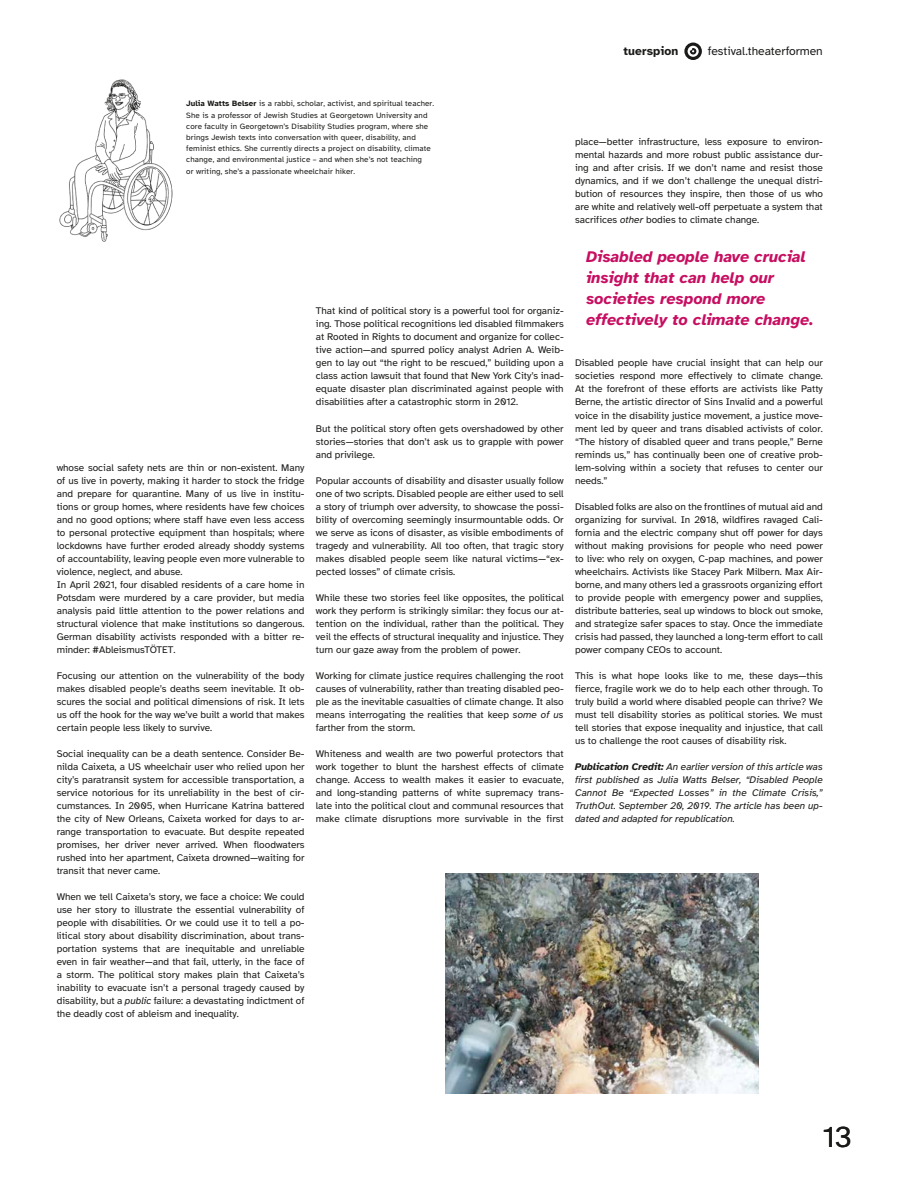
<style>
.page{position:relative;width:908px;height:1191px;background:#fff}
.page>*{position:absolute;margin:0;border:0;box-sizing:border-box;transform-origin:0 0}
.t1{font:30px "Atkinson Hyperlegible";color:#1a1a18}
.t2{font:italic 700 16px/20.8px "Atkinson Hyperlegible";color:#c70e61}
.t3{font:12px "Atkinson Hyperlegible";color:#1a1a18}
.t4{font:700 12px "Atkinson Hyperlegible";letter-spacing:.01em;color:#1a1a18}
.t5{font:10px/13px "Atkinson Hyperlegible";color:#1a1a18;text-align:justify}
.t6{font:italic 10px/13px "Atkinson Hyperlegible";color:#1a1a18;text-align:justify}
.t7{font:8px/11.2px "Atkinson Hyperlegible";letter-spacing:.015em;color:#1a1a18}
.s1{font-weight:700}
.s2{font-style:italic}
</style>
<div class="page">
<svg style="left:684px;top:43px;width:17px;height:17px"></svg>
<img style="left:445px;top:873px;width:312px;height:220px">
<img style="left:59px;top:79px;width:114px;height:163px">
<p class="t4" style="left:623px;top:44px;width:56px">tuerspion</p>
<p class="t3" style="left:707px;top:44px;width:116px">festival.theaterformen</p>
<p class="t7" style="left:186px;top:98px;width:249px"><span class="s1">Julia Watts Belser</span> is a rabbi, scholar, activist, and spiritual teacher.<br>She is a professor of Jewish Studies at Georgetown University and core faculty in Georgetown’s Disability Studies program, where she brings Jewish texts into conversation with queer, disability, and feminist ethics. She currently directs a project on disability, climate change, and environmental justice – and when she’s not teaching<br>or writing, she’s a passionate wheelchair hiker.</p>
<p class="t5" style="left:57px;top:461px;width:249px;text-align:left">whose social safety nets are thin or non-existent. Many of us live in poverty, making it harder to stock the fridge and prepare for quarantine. Many of us live in institu&shy;tions or group homes, where residents have few choices and no good options; where staff have even less access to personal protective equipment than hospitals; where lockdowns have further eroded already shoddy systems of accountability, leaving people even more vulnerable to violence, neglect, and abuse.<br>In April 2021, four disabled residents of a care home in Potsdam were murdered by a care provider, but media analysis paid little attention to the power relations and structural violence that make institutions so dangerous.<br>German disability activists responded with a bitter re&shy;minder: #AbleismusTÖTET.</p>
<p class="t5" style="left:57px;top:669px;width:249px">Focusing our attention on the vulnerability of the body makes disabled people’s deaths seem inevitable. It ob&shy;scures the social and political dimensions of risk. It lets us off the hook for the way we’ve built a world that makes certain people less likely to survive.</p>
<p class="t5" style="left:57px;top:747px;width:249px">Social inequality can be a death sentence. Consider Be&shy;nilda Caixeta, a US wheelchair user who relied upon her city’s paratransit system for accessible transportation, a service notorious for its unreliability in the best of cir&shy;cumstances. In 2005, when Hurricane Katrina battered the city of New Orleans, Caixeta worked for days to ar&shy;range transportation to evacuate. But despite repeated promises, her driver never arrived. When floodwaters rushed into her apartment, Caixeta drowned—waiting for transit that never came.</p>
<p class="t5" style="left:57px;top:890px;width:249px">When we tell Caixeta’s story, we face a choice: We could use her story to illustrate the essential vulnerability of people with disabilities. Or we could use it to tell a po&shy;litical story about disability discrimination, about trans&shy;portation systems that are inequitable and unreliable even in fair weather—and that fail, utterly, in the face of a storm. The political story makes plain that Caixeta’s inability to evacuate isn’t a personal tragedy caused by disability, but a <span class="s2">public</span> failure: a devastating indictment of the deadly cost of ableism and inequality.</p>
<p class="t5" style="left:316px;top:305px;width:249px">That kind of political story is a powerful tool for organiz&shy;ing. Those political recognitions led disabled filmmakers at Rooted in Rights to document and organize for collec&shy;tive action—and spurred policy analyst Adrien A. Weib&shy;gen to lay out “the right to be rescued,” building upon a class action lawsuit that found that New York City’s inad&shy;equate disaster plan discriminated against people with disabilities after a catastrophic storm in 2012.</p>
<p class="t5" style="left:316px;top:422px;width:249px">But the political story often gets overshadowed by other stories—stories that don’t ask us to grapple with power and privilege.</p>
<p class="t5" style="left:316px;top:474px;width:249px">Popular accounts of disability and disaster usually follow one of two scripts. Disabled people are either used to sell a story of triumph over adversity, to showcase the possi&shy;bility of overcoming seemingly insurmountable odds. Or we serve as icons of disaster, as visible embodiments of tragedy and vulnerability. All too often, that tragic story makes disabled people seem like natural victims—“ex&shy;pected losses” of climate crisis.</p>
<p class="t5" style="left:316px;top:591px;width:249px">While these two stories feel like opposites, the political work they perform is strikingly similar: they focus our at&shy;tention on the individual, rather than the political. They veil the effects of structural inequality and injustice. They turn our gaze away from the problem of power.</p>
<p class="t5" style="left:316px;top:669px;width:249px">Working for climate justice requires challenging the root causes of vulnerability, rather than treating disabled peo&shy;ple as the inevitable casualties of climate change. It also means interrogating the realities that keep <span class="s2">some of us </span>farther from the storm.</p>
<p class="t5" style="left:316px;top:747px;width:249px">Whiteness and wealth are two powerful protectors that work together to blunt the harshest effects of climate change. Access to wealth makes it easier to evacuate, and long-standing patterns of white supremacy trans&shy;late into the political clout and communal resources that make climate disruptions more survivable in the first</p>
<p class="t5" style="left:574px;top:136px;width:249px">place—better infrastructure, less exposure to environ&shy;mental hazards and more robust public assistance dur&shy;ing and after crisis. If we don’t name and resist those dynamics, and if we don’t challenge the unequal distri&shy;bution of resources they inspire, then those of us who are white and relatively well-off perpetuate a system that sacrifices <span class="s2">other</span> bodies to climate change.</p>
<h2 class="t2" style="left:586px;top:246px;width:229px">Disabled people have crucial insight that can help our societies respond more effectively to climate change.</h2>
<p class="t5" style="left:574px;top:357px;width:249px">Disabled people have crucial insight that can help our societies respond more effectively to climate change.<br>At the forefront of these efforts are activists like Patty Berne, the artistic director of Sins Invalid and a powerful voice in the disability justice movement, a justice move&shy;ment led by queer and trans disabled activists of color. “The history of disabled queer and trans people,” Berne reminds us,” has continually been one of creative prob&shy;lem-solving within a society that refuses to center our needs.”</p>
<p class="t5" style="left:574px;top:500px;width:249px">Disabled folks are also on the frontlines of mutual aid and organizing for survival. In 2018, wildfires ravaged Cali&shy;fornia and the electric company shut off power for days without making provisions for people who need power to live: who rely on oxygen, C-pap machines, and power wheelchairs. Activists like Stacey Park Milbern. Max Air&shy;borne, and many others led a grassroots organizing effort to provide people with emergency power and supplies, distribute batteries, seal up windows to block out smoke, and strategize safer spaces to stay. Once the immediate crisis had passed, they launched a long-term effort to call power company CEOs to account.</p>
<p class="t5" style="left:574px;top:669px;width:249px">This is what hope looks like to me, these days—this fierce, fragile work we do to help each other through. To truly build a world where disabled people can thrive? We must tell disability stories as political stories. We must tell stories that expose inequality and injustice, that call us to challenge the root causes of disability risk.</p>
<p class="t6" style="left:574px;top:760px;width:249px"><span class="s1">Publication Credit:</span> An earlier version of this article was first published as Julia Watts Belser, “Disabled People Cannot Be “Expected Losses” in the Climate Crisis,” TruthOut. September 20, 2019. The article has been up&shy;dated and adapted for republication.</p>
<h1 class="t1" style="left:822px;top:1120px;width:31px">13</h1>
</div>
